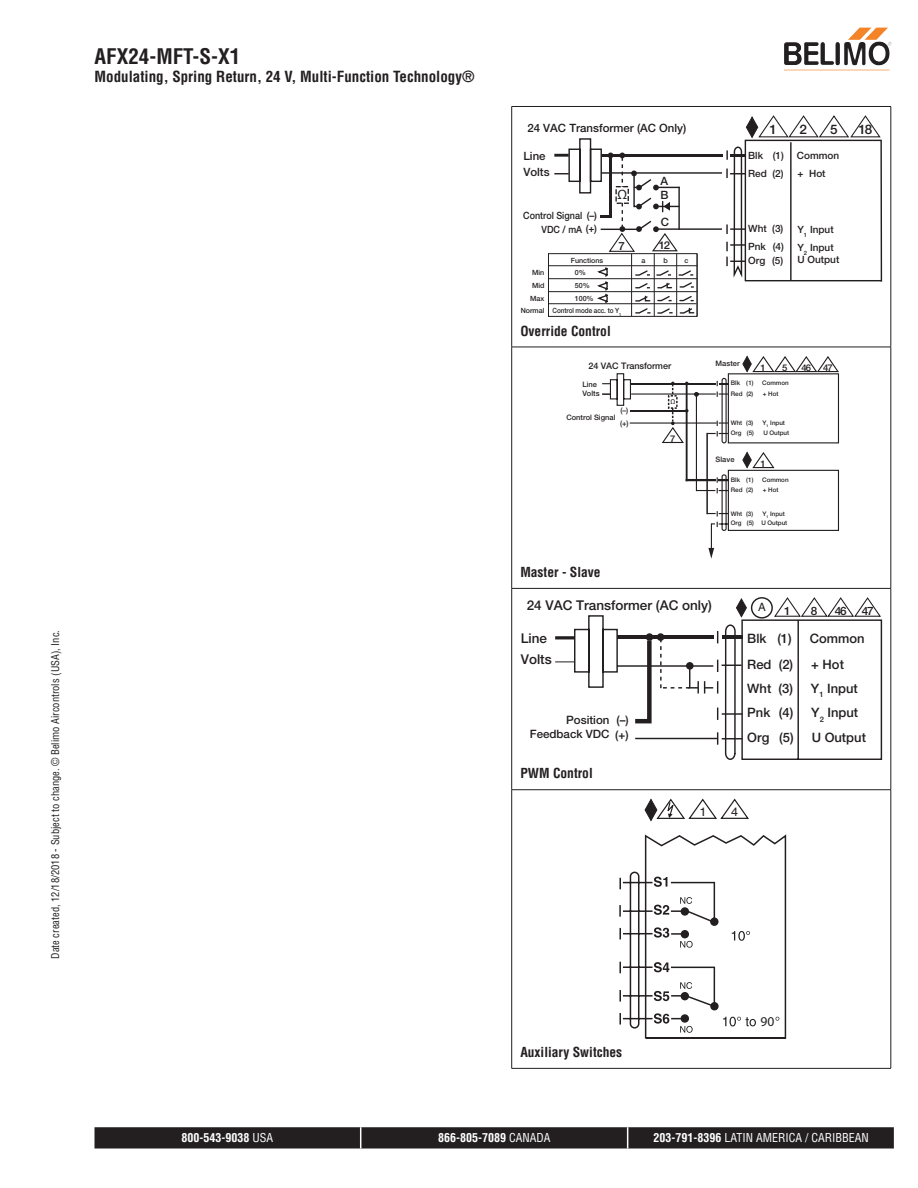
<style>
.page{position:relative;width:918px;height:1188px;background:#fff}
.page>*{position:absolute;margin:0;border:0;box-sizing:border-box;transform-origin:0 0}
.Header_AM{font:700 condensed 21px "Helvetica";color:#231f20}
.Subtext_AM{font:700 condensed 15px "Helvetica";color:#231f20}
.t1{font:500 13.65px "Helvetica Neue LT Std";color:#231f20}
.Tabellentext_9pt_0_5{font:700 condensed 13.5px "Helvetica";color:#231f20}
.t2{font:500 13.5px/21.6px "Helvetica Neue LT Std";color:#231f20}
.t3{font:13.5px "Helvetica Neue LT Std";color:#231f20}
.t4{font:500 13.2px "Helvetica Neue";color:#231f20}
.t5{font:500 12.9px "Helvetica Neue LT Std";color:#231f20}
.Footer_AM_center{font:condensed 12px "Helvetica";color:#fff}
.Footer_AM_center-2{font:700 condensed 12px "Helvetica";color:#fff}
.t6{font:12px "Helvetica";color:#231f20;scale:1.05 1}
.t7{font:500 11.55px/15px "Helvetica Neue LT Std";color:#231f20}
.t8{font:11.55px "Helvetica";color:#231f20}
.t9{font:500 11.4px/15.9px "Helvetica Neue";color:#231f20}
.t10{font:500 11.25px "Helvetica Neue";color:#231f20}
.t11{font:500 10.8px "Helvetica Neue";color:#231f20;scale:1.05 1}
.t12{font:condensed 10.5px "Helvetica";color:#231f20}
.t13{font:500 10.05px/12.6px "Helvetica Neue";color:#231f20}
.t14{font:500 10.05px "Helvetica Neue";color:#231f20;scale:.9 1}
.t15{font:500 9.3px "Helvetica Neue LT Std";color:#231f20}
.t16{font:500 9px "Helvetica Neue LT Std";letter-spacing:-.005em;color:#231f20}
.t17{font:500 7.5px/8.6px "Helvetica Neue LT Std";color:#231f20}
.t18{font:500 7.2px/12.8px "Helvetica Neue";letter-spacing:-.005em;color:#231f20}
.t19{font:500 7.2px "Helvetica Neue";letter-spacing:-.005em;color:#231f20;scale:.89 1}
.t20{font:500 6.9px "Helvetica Neue LT Std";color:#231f20}
.t21{font:500 6.3px/9.6px "Helvetica Neue LT Std";letter-spacing:-.005em;color:#231f20}
.s1{font-weight:400}
.s2{font-weight:700}
</style>
<div class="page">
<hr style="left:511px;top:107px;width:1px;height:240px;background:#231f20">
<hr style="left:891px;top:107px;width:1px;height:240px;background:#231f20">
<hr style="left:511px;top:347px;width:1px;height:241px;background:#231f20">
<hr style="left:891px;top:347px;width:1px;height:241px;background:#231f20">
<hr style="left:511px;top:589px;width:1px;height:201px;background:#231f20">
<hr style="left:891px;top:589px;width:1px;height:201px;background:#231f20">
<hr style="left:511px;top:790px;width:1px;height:278px;background:#231f20">
<hr style="left:891px;top:790px;width:1px;height:278px;background:#231f20">
<hr style="left:512px;top:106px;width:379px;height:1px;background:#231f20">
<hr style="left:512px;top:347px;width:379px;height:1px;background:#231f20">
<hr style="left:512px;top:588px;width:379px;height:1px;background:#231f20">
<hr style="left:512px;top:789px;width:379px;height:1px;background:#231f20">
<hr style="left:512px;top:1068px;width:379px;height:1px;background:#231f20">
<div style="left:548px;top:253px;width:150px;height:64px;border:1px solid #231f20"></div>
<hr style="left:549px;top:265px;width:148px;height:1px;background:#231f20">
<hr style="left:549px;top:278px;width:148px;height:1px;background:#231f20">
<hr style="left:548px;top:291px;width:149px;height:1px;background:#231f20">
<hr style="left:548px;top:303px;width:149px;height:1px;background:#231f20">
<hr style="left:697px;top:254px;width:1px;height:62px;background:#231f20">
<hr style="left:631px;top:254px;width:1px;height:62px;background:#231f20">
<hr style="left:676px;top:253px;width:1px;height:63px;background:#231f20">
<hr style="left:654px;top:254px;width:1px;height:62px;background:#231f20">
<svg style="left:554px;top:115px;width:328px;height:200px"></svg>
<svg style="left:602px;top:356px;width:237px;height:203px"></svg>
<svg style="left:555px;top:597px;width:327px;height:163px"></svg>
<svg style="left:619px;top:834px;width:167px;height:205px"></svg>
<svg style="left:644px;top:798px;width:105px;height:24px"></svg>
<img style="left:847px;top:27px;width:41px;height:35px">
<svg style="left:94px;top:1127px;width:800px;height:22px;background:#2a2728"></svg>
<p class="t12" style="left:49px;top:959px;width:330px;rotate:-90deg">Date created, 12/18/2018 - Subject to change. © Belimo Aircontrols (USA), Inc.</p>
<p class="Header_AM" style="left:94px;top:43px;width:147px">AFX24-MFT-S-X1</p>
<p class="Subtext_AM" style="left:94px;top:67px;width:381px">Modulating, Spring Return, 24 V, Multi-Function Technology®</p>
<p class="t9" style="left:527px;top:120px;width:160px">24 VAC Transformer (AC Only)</p>
<p class="t9" style="left:523px;top:147px;width:28px">Line<br>Volts</p>
<p class="t13" style="left:586px;top:209px;width:13px">(–) (+)</p>
<p class="t14" style="left:523px;top:210px;width:67px">Control Signal</p>
<p class="t14" style="left:542px;top:223px;width:47px">VDC / mA</p>
<p class="t1" style="left:617px;top:186px;width:11px">Ω</p>
<p class="t9" style="left:661px;top:173px;width:9px">A</p>
<p class="t9" style="left:660px;top:187px;width:10px">B</p>
<p class="t9" style="left:661px;top:214px;width:10px">C</p>
<p class="t4" style="left:800px;top:122px;width:9px">2</p>
<p class="t4" style="left:859px;top:122px;width:15px">18</p>
<p class="t4" style="left:770px;top:122px;width:9px">1</p>
<p class="t4" style="left:830px;top:122px;width:9px">5</p>
<p class="t13" style="left:748px;top:149px;width:37px">Blk (1)</p>
<p class="t13" style="left:797px;top:149px;width:44px">Common</p>
<p class="t13" style="left:748px;top:167px;width:37px">Red (2)</p>
<p class="t13" style="left:798px;top:167px;width:30px">+ Hot</p>
<p class="t13" style="left:748px;top:222px;width:37px">Wht (3)</p>
<p class="t13" style="left:798px;top:223px;width:38px">Y<sub>1</sub> Input</p>
<p class="t18" style="left:521px;top:266px;width:25px;text-align:right">Min<br>Mid<br>Max<br>Normal</p>
<p class="t10" style="left:618px;top:239px;width:8px">7</p>
<p class="t11" style="left:659px;top:239px;width:12px">12</p>
<p class="t13" style="left:748px;top:240px;width:37px">Pnk (4)</p>
<p class="t18" style="left:575px;top:255px;width:30px;line-height:11.7px;text-indent:-4px">Functions<br>0%</p>
<p class="t18" style="left:575px;top:279px;width:20px">50%<br>100%</p>
<p class="t19" style="left:553px;top:306px;width:79px">Control mode acc. to Y<sub>1</sub></p>
<p class="t18" style="left:642px;top:254px;width:5px">a</p>
<p class="t18" style="left:663px;top:254px;width:6px">b</p>
<p class="t18" style="left:684px;top:254px;width:5px">c</p>
<p class="t13" style="left:748px;top:254px;width:36px">Org (5)</p>
<p class="Tabellentext_9pt_0_5" style="left:520px;top:322px;width:92px">Override Control</p>
<p class="t13" style="left:798px;top:241px;width:38px">Y<sub>2</sub> Input</p>
<p class="t13" style="left:798px;top:253px;width:43px">U Output</p>
<p class="t16" style="left:589px;top:361px;width:84px">24 VAC Transformer</p>
<p class="t17" style="left:582px;top:380px;width:19px">Line<br>Volts</p>
<p class="t17" style="left:566px;top:413px;width:51px">Control Signal</p>
<p class="t17" style="left:620px;top:403px;width:10px;line-height:13.5px">(–) (+)</p>
<p class="t20" style="left:670px;top:398px;width:6px">Ω</p>
<p class="Tabellentext_9pt_0_5" style="left:520px;top:564px;width:82px">Master - Slave</p>
<p class="t15" style="left:670px;top:433px;width:7px">7</p>
<p class="t17" style="left:716px;top:359px;width:26px">Master</p>
<p class="t15" style="left:761px;top:362px;width:7px">1</p>
<p class="t15" style="left:782px;top:362px;width:7px">5</p>
<p class="t15" style="left:802px;top:362px;width:11px">46</p>
<p class="t15" style="left:823px;top:362px;width:11px">47</p>
<p class="t21" style="left:731px;top:378px;width:24px">Blk (1)</p>
<p class="t21" style="left:762px;top:378px;width:28px">Common</p>
<p class="t21" style="left:731px;top:389px;width:24px">Red (2)</p>
<p class="t21" style="left:763px;top:389px;width:17px">+ Hot</p>
<p class="t21" style="left:731px;top:418px;width:24px">Wht (3)</p>
<p class="t21" style="left:763px;top:418px;width:24px">Y<sub>1</sub> Input</p>
<p class="t21" style="left:731px;top:428px;width:25px">Org (5)</p>
<p class="t21" style="left:763px;top:428px;width:27px">U Output</p>
<p class="t17" style="left:716px;top:455px;width:20px">Slave</p>
<p class="t15" style="left:761px;top:458px;width:7px">1</p>
<p class="t21" style="left:731px;top:475px;width:24px">Blk (1)</p>
<p class="t21" style="left:762px;top:475px;width:28px">Common</p>
<p class="t21" style="left:731px;top:485px;width:24px">Red (2)</p>
<p class="t21" style="left:763px;top:485px;width:17px">+ Hot</p>
<p class="t21" style="left:731px;top:508px;width:24px">Wht (3)</p>
<p class="t21" style="left:731px;top:508px;width:58px;text-indent:32px">Y<sub>1</sub> Input<br>Org (5) U Output</p>
<p class="t2" style="left:527px;top:594px;width:187px">24 VAC Transformer (AC only)</p>
<p class="t2" style="left:521px;top:627px;width:32px">Line<br>Volts</p>
<p class="t7" style="left:530px;top:712px;width:81px;line-height:14.5px;text-align:right">Position<br>Feedback VDC</p>
<p class="t7" style="left:615px;top:713px;width:15px">(–) (+)</p>
<p class="Tabellentext_9pt_0_5" style="left:520px;top:765px;width:74px">PWM Control</p>
<p class="t8" style="left:758px;top:601px;width:9px">A</p>
<p class="t7" style="left:784px;top:603px;width:8px">1</p>
<p class="t7" style="left:811px;top:603px;width:8px">8</p>
<p class="t7" style="left:835px;top:603px;width:13px">46</p>
<p class="t7" style="left:862px;top:603px;width:13px">47</p>
<p class="t5" style="left:747px;top:630px;width:46px">Blk (1)</p>
<p class="t5" style="left:810px;top:630px;width:56px">Common</p>
<p class="t5" style="left:747px;top:657px;width:47px">Red (2)</p>
<p class="t5" style="left:811px;top:657px;width:34px">+ Hot</p>
<p class="t5" style="left:747px;top:680px;width:47px">Wht (3)</p>
<p class="t5" style="left:811px;top:680px;width:48px">Y<sub>1</sub> Input</p>
<p class="t5" style="left:747px;top:705px;width:47px">Pnk (4)</p>
<p class="t5" style="left:811px;top:705px;width:48px">Y<sub>2</sub> Input</p>
<p class="t5" style="left:747px;top:730px;width:48px">Org (5)</p>
<p class="t5" style="left:812px;top:730px;width:56px">U Output</p>
<p class="t6" style="left:699px;top:804px;width:8px">1</p>
<p class="t6" style="left:731px;top:804px;width:8px">4</p>
<p class="Tabellentext_9pt_0_5" style="left:520px;top:1044px;width:103px">Auxiliary Switches</p>
<p class="t3" style="left:761px;top:1013px;width:15px">90</p>
<p class="Footer_AM_center-2" style="left:181px;top:1130px;width:93px">800-543-9038 <span class="s1">USA</span></p>
<p class="Footer_AM_center-2" style="left:438px;top:1130px;width:114px">866-805-7089 <span class="s1">CANADA</span></p>
<p class="Footer_AM_center" style="left:653px;top:1130px;width:217px"><span class="s2">203-791-8396</span> LATIN AMERICA / CARIBBEAN</p>
</div>
